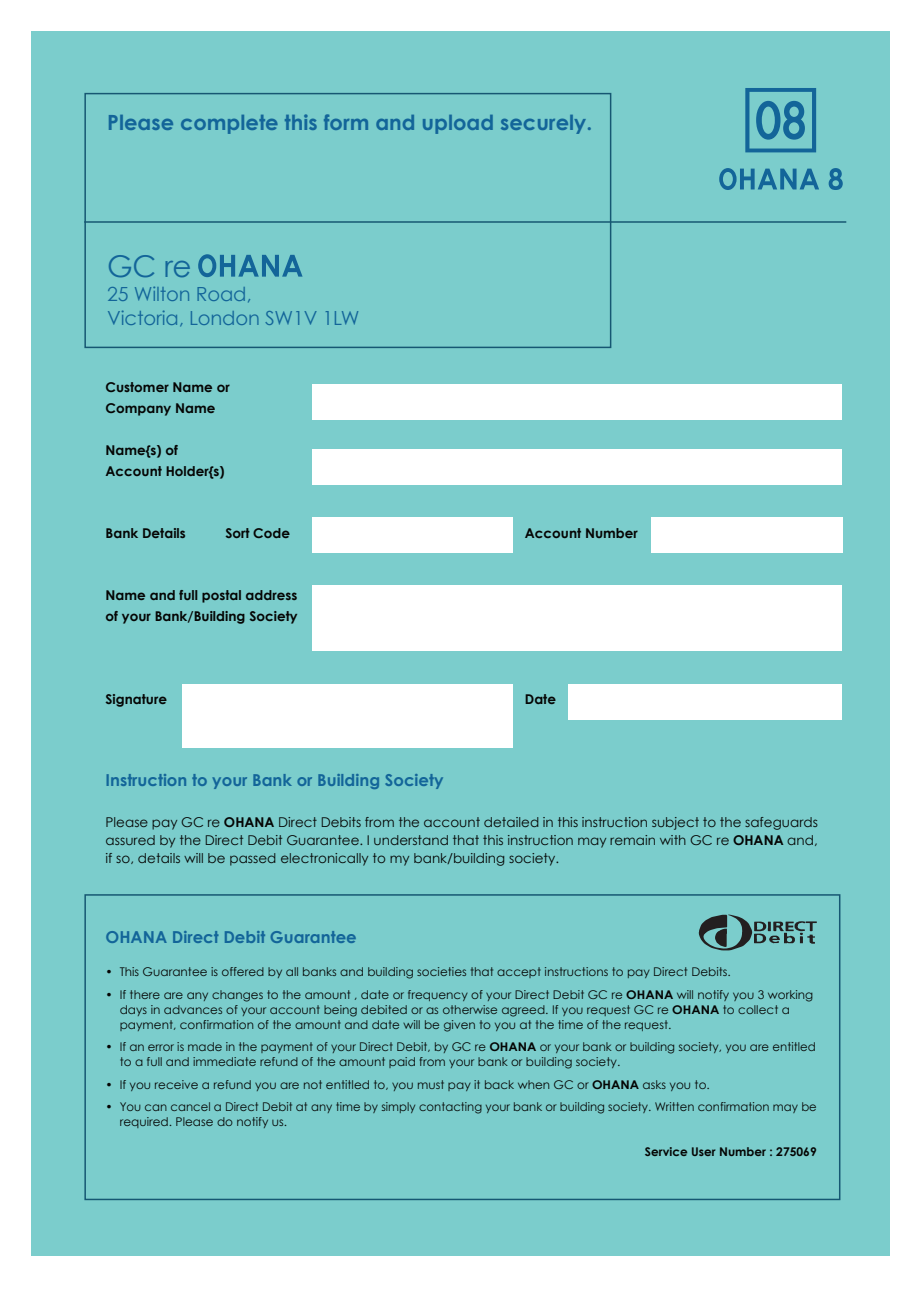
<style>
.page{position:relative;width:919px;height:1289px;background:#fff}
.page>*{position:absolute;margin:0;border:0;box-sizing:border-box;transform-origin:0 0}
.t1{font:30px "Century Gothic";color:#136599}
.t2{font:700 21px "Century Gothic";color:#136599}
.t3{font:19.5px/24px "Century Gothic";letter-spacing:-.01em;color:#136599}
.t4{font:700 16.5px "Century Gothic";color:#136599}
.t5{font:13.5px/18px "Century Gothic";color:#050504;text-align:justify}
.t6{font:700 13.5px/20.9px "Century Gothic";color:#050504}
.t7{font:12px/15px "Century Gothic";color:#050504}
.t8{font:700 12px "Century Gothic";color:#050504}
.s1{font-weight:700}
</style>
<div class="page">
<div style="left:32px;top:32px;width:857px;height:1224px;background:#7bcdcc"></div>
<hr style="left:84px;top:221px;width:762px;height:2px;background:#165772">
<svg style="left:698px;top:914px;width:118px;height:36px"></svg>
<div style="left:312px;top:384px;width:530px;height:35px;background:#fff"></div>
<div style="left:312px;top:449px;width:530px;height:35px;background:#fff"></div>
<div style="left:651px;top:517px;width:191px;height:35px;background:#fff"></div>
<div style="left:312px;top:517px;width:200px;height:35px;background:#fff"></div>
<div style="left:182px;top:684px;width:330px;height:64px;background:#fff"></div>
<div style="left:568px;top:684px;width:274px;height:35px;background:#fff"></div>
<div style="left:312px;top:585px;width:530px;height:65px;background:#fff"></div>
<div style="left:84px;top:93px;width:527px;height:255px;border:2px solid #165772"></div>
<div style="left:84px;top:894px;width:756px;height:306px;border:2px solid #165772"></div>
<svg style="left:745px;top:88px;width:71px;height:64px"></svg>
<svg style="left:719px;top:168px;width:100px;height:22px"></svg>
<svg style="left:828px;top:168px;width:14px;height:22px"></svg>
<svg style="left:198px;top:254px;width:104px;height:23px"></svg>
<h2 class="t2" style="left:107px;top:107px;width:486px">Please complete this form and upload securely.</h2>
<h1 class="t1" style="left:107px;top:245px;width:86px">GC re</h1>
<h3 class="t3" style="left:107px;top:281px;width:253px">25 Wilton Road,<br>Victoria, London SW1V 1LW</h3>
<p class="t6" style="left:105px;top:376px;width:126px">Customer Name or<br>Company Name</p>
<p class="t6" style="left:105px;top:439px;width:120px">Name{s) of<br>Account Holder{s)</p>
<p class="t6" style="left:105px;top:522px;width:82px">Bank Details</p>
<p class="t6" style="left:225px;top:522px;width:66px">Sort Code</p>
<p class="t6" style="left:525px;top:522px;width:114px">Account Number</p>
<p class="t6" style="left:105px;top:584px;width:193px">Name and full postal address of your Bank/Building Society</p>
<p class="t6" style="left:105px;top:688px;width:63px">Signature</p>
<p class="t6" style="left:525px;top:688px;width:33px">Date</p>
<h3 class="t4" style="left:105px;top:767px;width:339px">Instruction to your Bank or Building Society</h3>
<p class="t5" style="left:105px;top:813px;width:713px">Please pay GC re <span class="s1">OHANA</span> Direct Debits from the account detailed in this instruction subject to the safeguards assured by the Direct Debit Guarantee. I understand that this instruction may remain with GC re <span class="s1">OHANA</span> and, if so, details will be passed electronically to my bank/building society.</p>
<h3 class="t4" style="left:105px;top:924px;width:253px">OHANA Direct Debit Guarantee</h3>
<p class="t7" style="left:105px;top:964px;width:626px">• This Guarantee is offered by all banks and building societies that accept instructions to pay Direct Debits.</p>
<p class="t7" style="left:120px;top:986px;width:695px;text-indent:-14px">• If there are any changes to the amount , date or frequency of your Direct Debit GC re <span class="s1">OHANA</span> will notify you 3 working days in advances of your account being debited or as otherwise agreed. If you request GC re <span class="s1">OHANA</span> to collect a payment, confirmation of the amount and date will be given to you at the time of the request.</p>
<p class="t7" style="left:120px;top:1039px;width:697px;text-indent:-14px">• If an error is made in the payment of your Direct Debit, by GC re <span class="s1">OHANA</span> or your bank or building society, you are entitled to a full and immediate refund of the amount paid from your bank or building society.</p>
<p class="t7" style="left:105px;top:1076px;width:606px">• If you receive a refund you are not entitled to, you must pay it back when GC or <span class="s1">OHANA</span> asks you to.</p>
<p class="t7" style="left:120px;top:1099px;width:698px;text-indent:-14px">• You can cancel a Direct Debit at any time by simply contacting your bank or building society. Written confirmation may be required. Please do notify us.</p>
<p class="t8" style="left:645px;top:1142px;width:173px">Service User Number : 275069</p>
</div>
